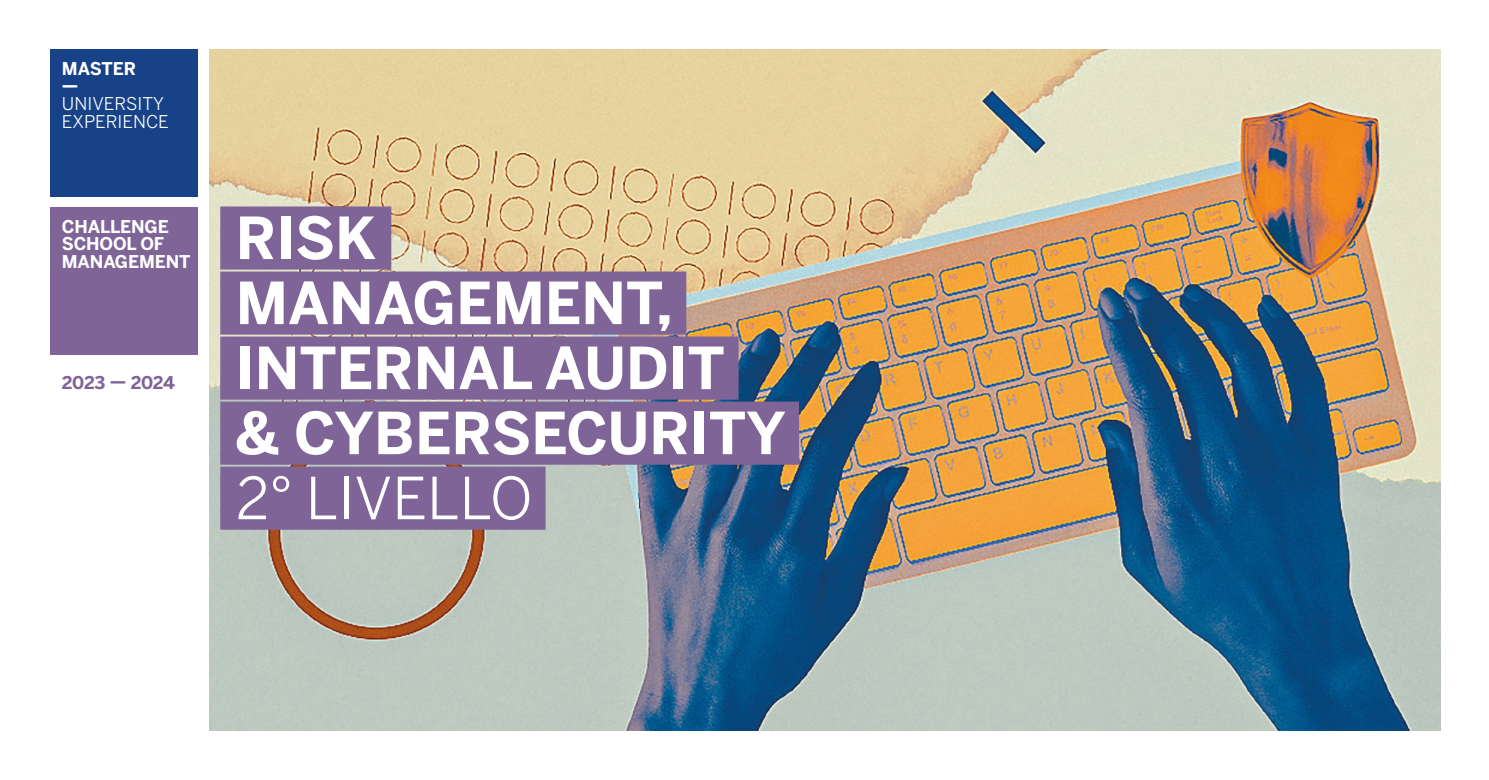
<style>
.page{position:relative;width:1489px;height:780px;background:#fff}
.page>*{position:absolute;margin:0;border:0;box-sizing:border-box;transform-origin:0 0}
.t1{font:700 57.5px "Benton Sans";color:#fff}
.t2{font:57.5px "Benton Sans";color:#fff}
.t3{font:700 17.5px/17.5px "Benton Sans";letter-spacing:-.01em;color:#fff}
.t4{font:17.5px/17.5px "Benton Sans";color:#fff}
.t5{font:700 17.5px "Benton Sans";letter-spacing:-.02em;color:#7f6498}
</style>
<div class="page">
<img style="left:209px;top:50px;width:1230px;height:680px">
<div style="left:50px;top:50px;width:148px;height:147px;background:#174287"></div>
<div style="left:50px;top:207px;width:148px;height:147px;background:#7f6498"></div>
<div style="left:220px;top:206px;width:171px;height:63px;background:#7f6498"></div>
<div style="left:220px;top:271px;width:466px;height:63px;background:#7f6498"></div>
<div style="left:220px;top:336px;width:518px;height:63px;background:#7f6498"></div>
<div style="left:220px;top:401px;width:579px;height:63px;background:#7f6498"></div>
<div style="left:220px;top:466px;width:325px;height:63px;background:#7f6498"></div>
<p class="t3" style="left:62px;top:60px;width:76px">MASTER</p>
<p class="t3" style="left:62px;top:77px;width:18px">—</p>
<p class="t4" style="left:62px;top:94px;width:108px">UNIVERSITY<br>EXPERIENCE</p>
<p class="t3" style="left:62px;top:217px;width:130px">CHALLENGE<br>SCHOOL OF<br>MANAGEMENT</p>
<p class="t1" style="left:236px;top:196px;width:142px">RISK</p>
<p class="t1" style="left:236px;top:261px;width:438px">MANAGEMENT,</p>
<p class="t1" style="left:236px;top:326px;width:490px">INTERNAL AUDIT</p>
<p class="t1" style="left:236px;top:391px;width:551px">&amp; CYBERSECURITY</p>
<p class="t2" style="left:236px;top:457px;width:298px">2° LIVELLO</p>
<p class="t5" style="left:62px;top:370px;width:115px">2023 — 2024</p>
</div>
